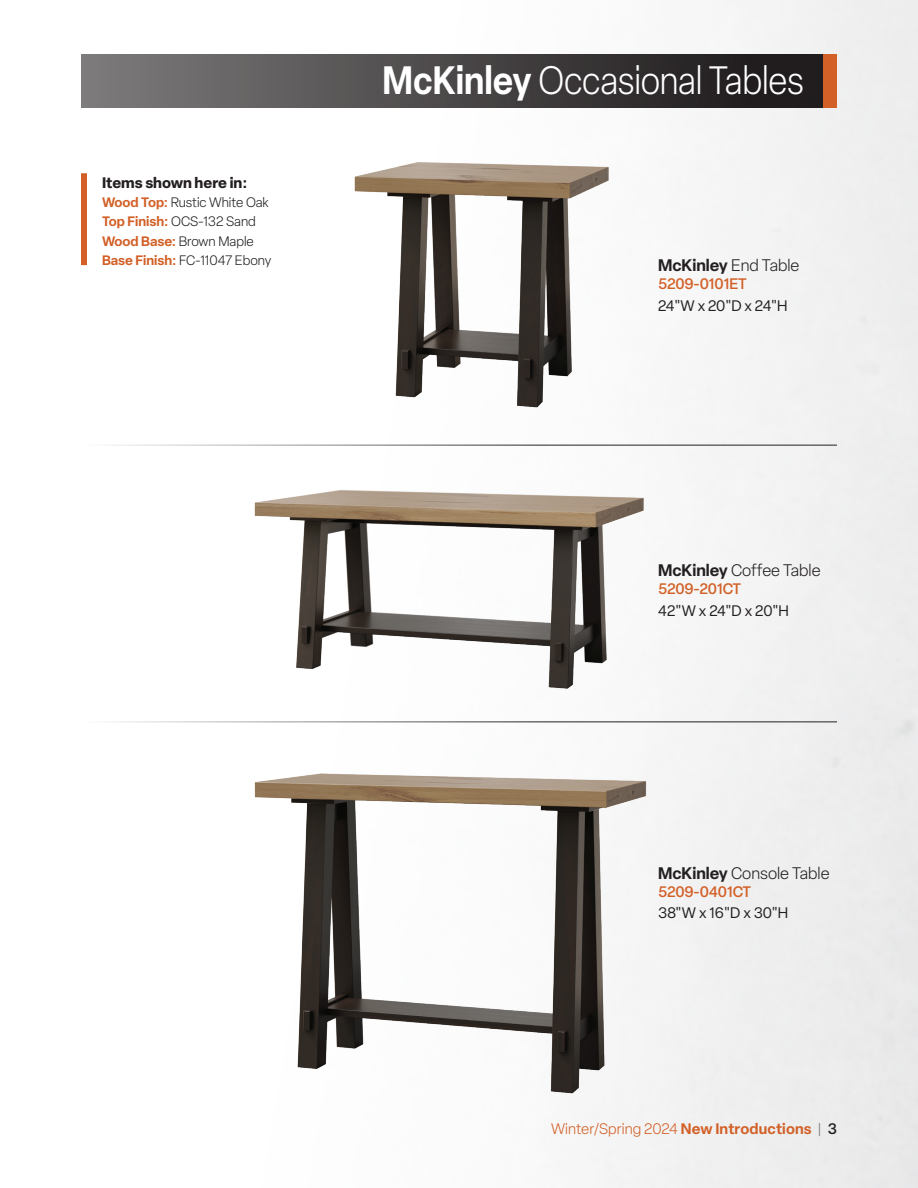
<style>
.page{position:relative;width:918px;height:1188px;background:#fff}
.page>*{position:absolute;margin:0;border:0;box-sizing:border-box;transform-origin:0 0}
.Set_Name{font:300 39px "Elza";letter-spacing:-.01em;color:#fff;scale:.9 1}
.t1{font:300 16.5px "Elza";color:#231f20}
.t2{font:600 16.5px "Elza";color:#231f20}
.t3{font:15px "Elza";color:#231f20}
.t4{font:300 15px "Elza";color:#d26027}
.t5{font:500 15px "Elza";letter-spacing:-.005em;color:#d26027}
.t6{font:700 15px "Elza";color:#231f20}
.t7{font:300 13.5px "Elza";color:#231f20}
.s1{font-weight:600;color:#d26027}
.s2{font-weight:600}
.s3{font-weight:300}
.s4{color:#808285}
.s5{font-weight:500;color:#231f20}
</style>
<div class="page">
<div style="left:81px;top:54px;width:756px;height:54px;background:linear-gradient(to right,#7c7b7b,#191414)"></div>
<div style="left:824px;top:54px;width:13px;height:54px;background:#d26027"></div>
<img style="left:254px;top:772px;width:394px;height:323px">
<img style="left:254px;top:490px;width:391px;height:199px">
<img style="left:354px;top:162px;width:255px;height:246px">
<hr style="left:81px;top:445px;width:756px;height:1px;background:#231f20">
<hr style="left:81px;top:722px;width:756px;height:1px;background:#231f20">
<div style="left:81px;top:173px;width:6px;height:92px;background:#d26027"></div>
<p class="t6" style="left:102px;top:171px;width:147px">Items shown here in:</p>
<p class="t7" style="left:102px;top:193px;width:168px"><span class="s1">Wood Top:</span> Rustic White Oak</p>
<p class="t7" style="left:102px;top:213px;width:155px"><span class="s1">Top Finish:</span> OCS-132 Sand</p>
<p class="t7" style="left:102px;top:232px;width:153px"><span class="s1">Wood Base:</span> Brown Maple</p>
<p class="t7" style="left:102px;top:252px;width:171px"><span class="s1">Base Finish:</span> FC-11047 Ebony</p>
<p class="Set_Name" style="left:383px;top:56px;width:470px"><span class="s2">McKinley</span> Occasional Tables</p>
<p class="t2" style="left:658px;top:254px;width:143px">McKinley <span class="s3">End Table</span></p>
<p class="t5" style="left:658px;top:274px;width:90px">5209-0101ET</p>
<p class="t3" style="left:658px;top:296px;width:131px">24"W x 20"D x 24"H</p>
<p class="t1" style="left:658px;top:560px;width:164px"><span class="s2">McKinley</span> Coffee Table</p>
<p class="t5" style="left:658px;top:579px;width:85px">5209-201CT</p>
<p class="t3" style="left:658px;top:601px;width:132px">42"W x 24"D x 20"H</p>
<p class="t1" style="left:658px;top:862px;width:173px"><span class="s2">McKinley</span> Console Table</p>
<p class="t5" style="left:658px;top:881px;width:95px">5209-0401CT</p>
<p class="t3" style="left:658px;top:903px;width:132px">38"W x 16"D x 30"H</p>
<p class="t4" style="left:551px;top:1119px;width:287px">Winter/Spring 2024 <span class="s2">New Introductions</span> <span class="s4">|</span> <span class="s5">3</span></p>
</div>
